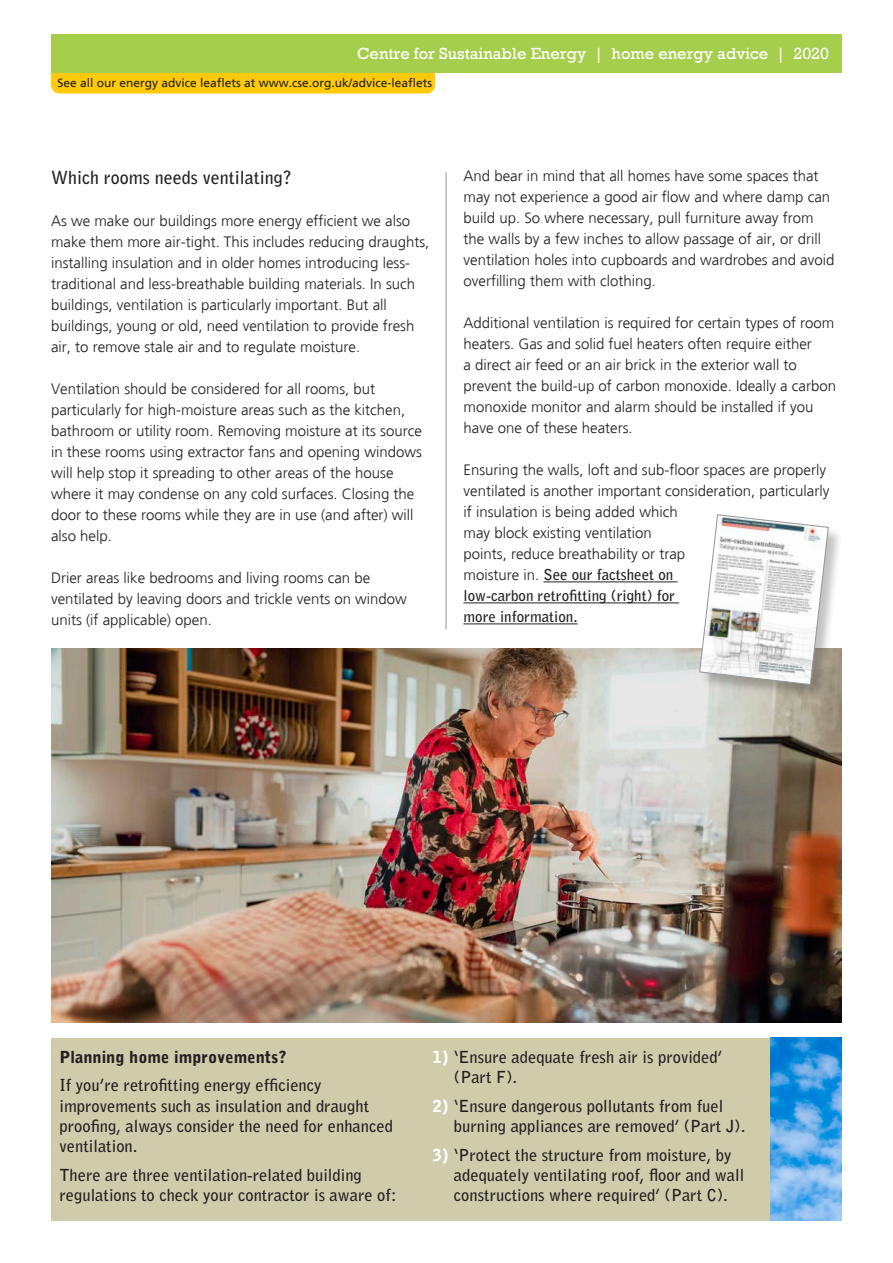
<style>
.page{position:relative;width:893px;height:1263px;background:#fff}
.page>*{position:absolute;margin:0;border:0;box-sizing:border-box;transform-origin:0 0}
.t1{font:700 18px "Bell Gothic Std";color:#231f20}
.t2{font:700 16.5px/20.2px "Bell Gothic Std";color:#231f20}
.t3{font:16.5px "Rockwell";color:#fff}
.t4{font:900 16.5px "Bell Gothic Std";color:#231f20}
.t5{font:300 15px/21px "Frutiger";color:#231f20}
.t6{font:12px "Frutiger";color:#231f20}
.s1{font-family:"Bell Gothic Std";font-weight:700}
.s2{font-weight:900;color:#fff}
</style>
<div class="page">
<div style="left:51px;top:62px;width:384px;height:32px;background:#feca0a;border-radius:9px"></div>
<div style="left:51px;top:34px;width:791px;height:38px;background:#a4ce4c"></div>
<hr style="left:446px;top:172px;width:1px;height:457px;background:#939598">
<hr style="left:543px;top:581px;width:134px;height:1px;background:#231f20">
<hr style="left:463px;top:602px;width:216px;height:1px;background:#231f20">
<hr style="left:463px;top:623px;width:115px;height:1px;background:#231f20">
<img style="left:51px;top:648px;width:791px;height:375px">
<div style="left:51px;top:1037px;width:791px;height:183px;background:#cfccac"></div>
<img style="left:770px;top:1037px;width:72px;height:183px">
<div style="left:700px;top:515px;width:143px;height:185px;background:#231f20;opacity:.27"></div>
<svg style="left:699px;top:514px;width:130px;height:171px"></svg>
<p class="t3" style="left:357px;top:44px;width:474px">Centre for Sustainable Energy | home energy advice | 2020</p>
<p class="t6" style="left:57px;top:75px;width:376px">See all our energy advice leaflets at www.cse.org.uk/advice-leaflets</p>
<p class="t1" style="left:51px;top:166px;width:242px">Which rooms needs ventilating?</p>
<p class="t5" style="left:51px;top:210px;width:380px">As we make our buildings more energy efficient we also make them more air-tight. This includes reducing draughts, installing insulation and in older homes introducing less&shy;traditional and less-breathable building materials. In such buildings, ventilation is particularly important. But all buildings, young or old, need ventilation to provide fresh air, to remove stale air and to regulate moisture.</p>
<p class="t5" style="left:51px;top:378px;width:372px">Ventilation should be considered for all rooms, but particularly for high-moisture areas such as the kitchen, bathroom or utility room. Removing moisture at its source in these rooms using extractor fans and opening windows will help stop it spreading to other areas of the house where it may condense on any cold surfaces. Closing the door to these rooms while they are in use (and after) will also help.</p>
<p class="t5" style="left:51px;top:567px;width:357px">Drier areas like bedrooms and living rooms can be ventilated by leaving doors and trickle vents on window units (if applicable) open.</p>
<p class="t5" style="left:463px;top:166px;width:372px">And bear in mind that all homes have some spaces that may not experience a good air flow and where damp can build up. So where necessary, pull furniture away from the walls by a few inches to allow passage of air, or drill ventilation holes into cupboards and wardrobes and avoid overfilling them with clothing.</p>
<p class="t5" style="left:463px;top:313px;width:374px">Additional ventilation is required for certain types of room heaters. Gas and solid fuel heaters often require either<br>a direct air feed or an air brick in the exterior wall to prevent the build-up of carbon monoxide. Ideally a carbon monoxide monitor and alarm should be installed if you have one of these heaters.</p>
<p class="t5" style="left:463px;top:460px;width:367px">Ensuring the walls, loft and sub-floor spaces are properly ventilated is another important consideration, particularly if insulation is being added which<br>may block existing ventilation<br>points, reduce breathability or trap<br>moisture in. <span class="s1">See our factsheet on<br>low-carbon retrofitting (right) for<br>more information.</span></p>
<p class="t4" style="left:60px;top:1047px;width:229px">Planning home improvements?</p>
<p class="t2" style="left:60px;top:1075px;width:335px">If you’re retrofitting energy efficiency improvements such as insulation and draught proofing, always consider the need for enhanced ventilation.</p>
<p class="t2" style="left:60px;top:1165px;width:338px">There are three ventilation-related building regulations to check your contractor is aware of:</p>
<p class="t2" style="left:454px;top:1047px;width:270px;text-indent:-21px"><span class="s2">1)</span> ‘Ensure adequate fresh air is provided’ (Part F).</p>
<p class="t2" style="left:454px;top:1096px;width:293px;text-indent:-21px"><span class="s2">2)</span> ‘Ensure dangerous pollutants from fuel burning appliances are removed’ (Part J).</p>
<p class="t2" style="left:454px;top:1145px;width:292px;text-indent:-21px"><span class="s2">3)</span> ‘Protect the structure from moisture, by adequately ventilating roof, floor and wall constructions where required’ (Part C).</p>
</div>
